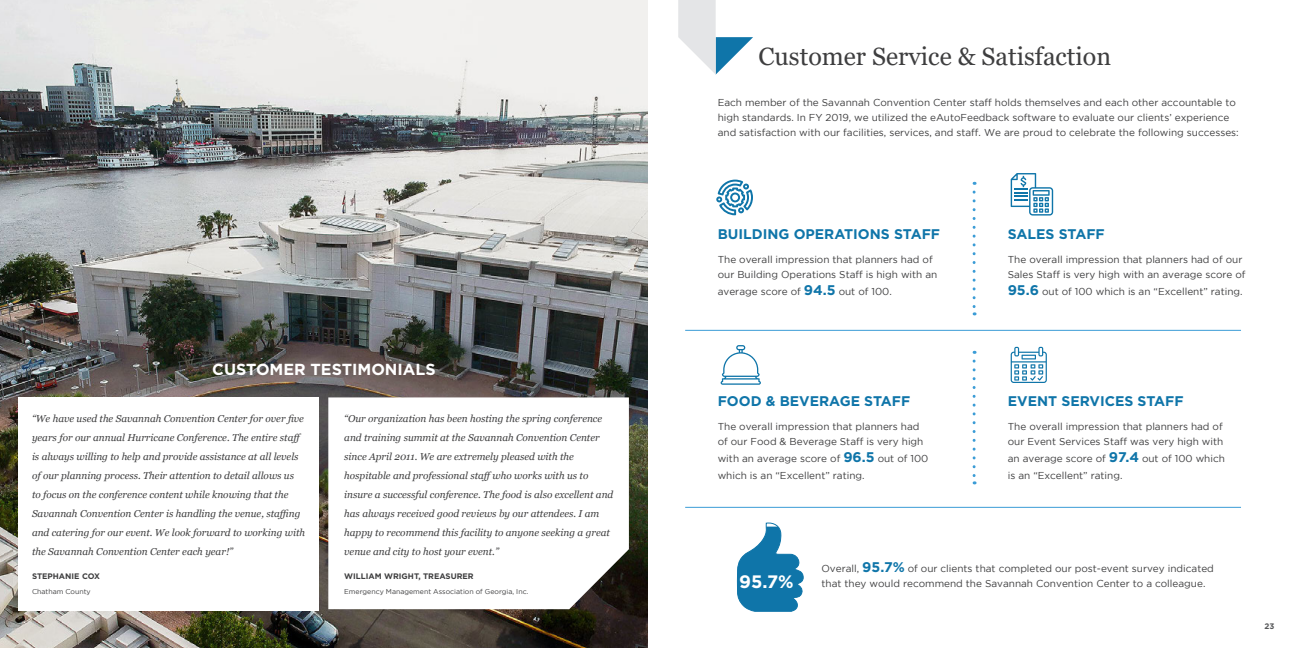
<style>
.page{position:relative;width:1296px;height:648px;background:#fff}
.page>*{position:absolute;margin:0;border:0;box-sizing:border-box;transform-origin:0 0}
.t1{font:25px "Georgia";color:#3e3e3f}
.t2{font:700 18px "Gotham";color:#fff}
.t3{font:700 16px "Gotham";color:#fff}
.t4{font:700 14px "Gotham";color:#0f75a9}
.t5{font:10px/15px "Gotham";color:#3e3e3f}
.t6{font:italic 10px/19px "Georgia";color:#3e3e3f}
.t7{font:700 8px "Gotham";color:#3e3e3f}
.t8{font:700 8px "Gotham";color:#57585a}
.t9{font:7px "Gotham";color:#3e3e3f}
.s1{font-weight:700;font-size:14px;color:#0f75a9}
</style>
<div class="page">
<img style="left:0;top:0;width:648px;height:648px">
<div style="left:18px;top:397px;width:301px;height:214px;background:#fff"></div>
<svg style="left:328px;top:397px;width:301px;height:212px"></svg>
<hr style="left:685px;top:330px;width:556px;height:1px;background:#3b9cd6">
<svg style="left:973px;top:192px;width:3px;height:123px"></svg>
<svg style="left:973px;top:361px;width:3px;height:123px"></svg>
<hr style="left:685px;top:507px;width:556px;height:1px;background:#3b9cd6">
<svg style="left:716px;top:180px;width:37px;height:35px"></svg>
<svg style="left:1011px;top:173px;width:42px;height:43px"></svg>
<svg style="left:721px;top:345px;width:40px;height:40px"></svg>
<svg style="left:1011px;top:347px;width:36px;height:36px"></svg>
<svg style="left:737px;top:522px;width:67px;height:90px"></svg>
<svg style="left:678px;top:0;width:75px;height:75px"></svg>
<p class="t3" style="left:212px;top:359px;width:225px">CUSTOMER TESTIMONIALS</p>
<p class="t6" style="left:32px;top:409px;width:275px">“We have used the Savannah Convention Center for over five years for our annual Hurricane Conference. The entire staff is always willing to help and provide assistance at all levels of our planning process. Their attention to detail allows us to focus on the conference content while knowing that the Savannah Convention Center is handling the venue, staffing and catering for our event. We look forward to working with the Savannah Convention Center each year!”</p>
<p class="t7" style="left:32px;top:571px;width:70px">STEPHANIE COX</p>
<p class="t9" style="left:32px;top:588px;width:60px">Chatham County</p>
<p class="t6" style="left:344px;top:409px;width:271px">“Our organization has been hosting the spring conference and training summit at the Savannah Convention Center since April 2011. We are extremely pleased with the hospitable and professional staffwho works with us to insure a successful conference. The food is also excellent and has always received good reviews by our attendees. I am happy to recommend this facility to anyone seeking a great venue and city to host your event.”</p>
<p class="t7" style="left:344px;top:571px;width:131px">WILLIAM WRIGHT, TREASURER</p>
<p class="t9" style="left:344px;top:588px;width:186px">Emergency Management Association of Georgia, Inc.</p>
<p class="t1" style="left:759px;top:41px;width:354px">Customer Service &amp; Satisfaction</p>
<p class="t5" style="left:718px;top:95px;width:523px">Each member of the Savannah Convention Center staff holds themselves and each other accountable to high standards. In FY 2019, we utilized the eAutoFeedback software to evaluate our clients’ experience and satisfaction with our facilities, services, and staff. We are proud to celebrate the following successes:</p>
<p class="t4" style="left:718px;top:225px;width:224px">BUILDING OPERATIONS STAFF</p>
<p class="t5" style="left:718px;top:252px;width:221px">The overall impression that planners had of our Building Operations Staff is high with an</p>
<p class="t5" style="left:718px;top:284px;width:176px">average score of <span class="s1">94.5</span> out of 100.</p>
<p class="t4" style="left:1008px;top:225px;width:99px">SALES STAFF</p>
<p class="t5" style="left:1008px;top:252px;width:239px">The overall impression that planners had of our<br>Sales Staff is very high with an average score of</p>
<p class="t5" style="left:1008px;top:284px;width:236px"><span class="s1">95.6</span> out of 100 which is an “Excellent” rating.</p>
<p class="t4" style="left:718px;top:392px;width:194px">FOOD &amp; BEVERAGE STAFF</p>
<p class="t5" style="left:718px;top:419px;width:207px">The overall impression that planners had of our Food &amp; Beverage Staff is very high</p>
<p class="t5" style="left:718px;top:450px;width:212px;line-height:16.8px">with an average score of <span class="s1">96.5</span> out of 100 which is an “Excellent” rating.</p>
<p class="t4" style="left:1008px;top:392px;width:177px">EVENT SERVICES STAFF</p>
<p class="t5" style="left:1008px;top:419px;width:217px">The overall impression that planners had of our Event Services Staff was very high with</p>
<p class="t5" style="left:1008px;top:450px;width:219px;line-height:16.8px">an average score of <span class="s1">97.4</span> out of 100 which is an “Excellent” rating.</p>
<p class="t5" style="left:821px;top:561px;width:394px">Overall, <span class="s1">95.7%</span> of our clients that completed our post-event survey indicated</p>
<p class="t2" style="left:739px;top:570px;width:56px">95.7%</p>
<p class="t5" style="left:821px;top:576px;width:385px">that they would recommend the Savannah Convention Center to a colleague.</p>
<p class="t8" style="left:1264px;top:620px;width:11px">23</p>
</div>
